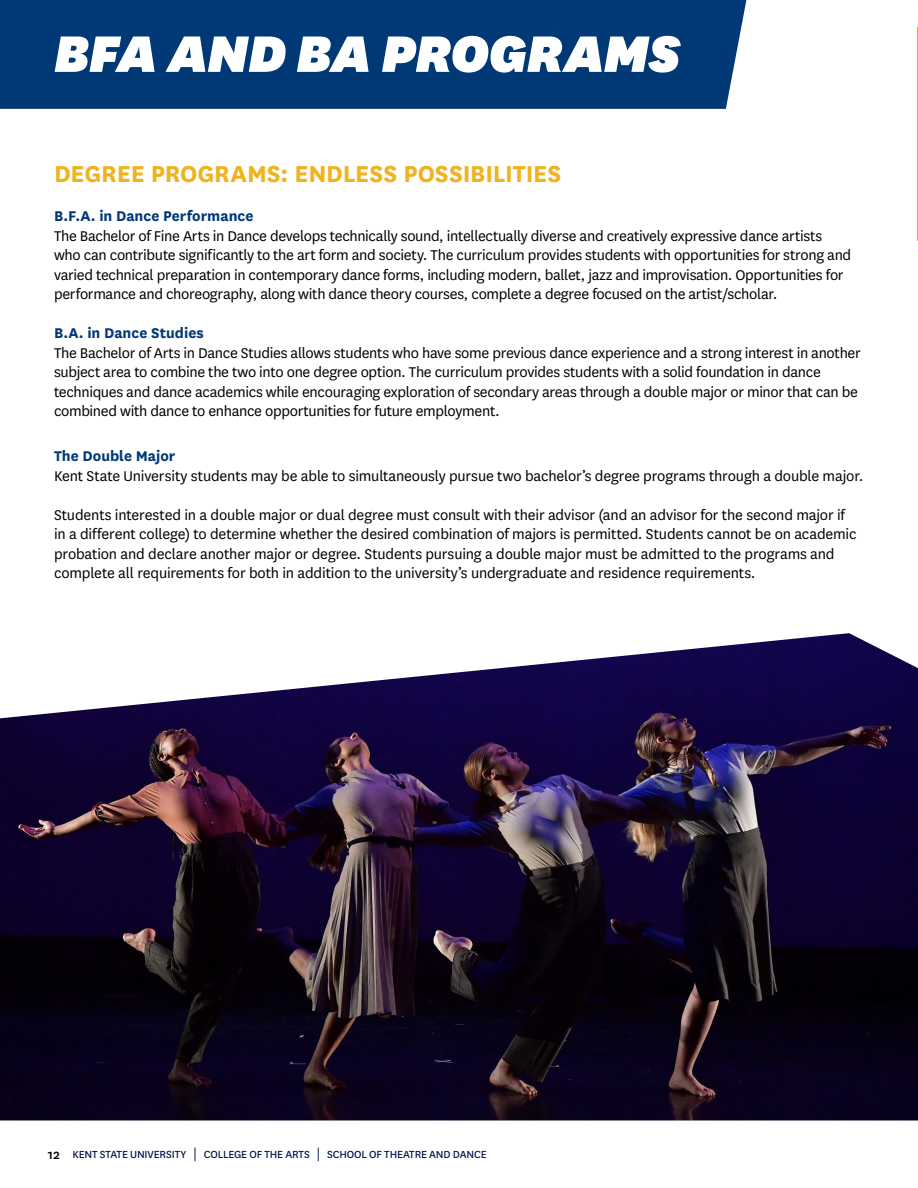
<style>
.page{position:relative;width:918px;height:1188px;background:#fff}
.page>*{position:absolute;margin:0;border:0;box-sizing:border-box;transform-origin:0 0}
.t1{font:italic 900 60px "National";letter-spacing:-.005em;color:#fff}
.t2{font:700 27px "National";letter-spacing:-.005em;color:#eeb31e}
.t3{font:16.5px/19.5px "National";letter-spacing:-.015em;color:#000}
.t4{font:700 16.5px "National";color:#003976}
.t5{font:12px "National";letter-spacing:-.01em;color:#001348}
.s1{font-weight:500;font-size:15px;color:#000}
.s2{font-size:15.6px}
</style>
<div class="page">
<div style="left:0;top:0;width:746px;height:109px;background:#003976"></div>
<img style="left:0;top:633px;width:918px;height:487px">
<h1 class="t1" style="left:54px;top:12px;width:628px">BFA AND BA PROGRAMS</h1>
<h2 class="t2" style="left:54px;top:155px;width:509px">DEGREE PROGRAMS: ENDLESS POSSIBILITIES</h2>
<p class="t4" style="left:54px;top:204px;width:201px">B.F.A. in Dance Performance</p>
<p class="t3" style="left:54px;top:225px;width:799px">The Bachelor of Fine Arts in Dance develops technically sound, intellectually diverse and creatively expressive dance artists who can contribute significantly to the art form and society. The curriculum provides students with opportunities for strong and varied technical preparation in contemporary dance forms, including modern, ballet, jazz and improvisation. Opportunities for performance and choreography, along with dance theory courses, complete a degree focused on the artist/scholar.</p>
<p class="t4" style="left:54px;top:321px;width:151px">B.A. in Dance Studies</p>
<p class="t3" style="left:54px;top:342px;width:808px">The Bachelor of Arts in Dance Studies allows students who have some previous dance experience and a strong interest in another subject area to combine the two into one degree option. The curriculum provides students with a solid foundation in dance techniques and dance academics while encouraging exploration of secondary areas through a double major or minor that can be combined with dance to enhance opportunities for future employment.</p>
<p class="t4" style="left:54px;top:444px;width:123px">The Double Major</p>
<p class="t3" style="left:54px;top:465px;width:811px">Kent State University students may be able to simultaneously pursue two bachelor’s degree programs through a double major.</p>
<p class="t3" style="left:54px;top:504px;width:804px">Students interested in a double major or dual degree must consult with their advisor (and an advisor for the second major if in a different college) to determine whether the desired combination of majors is permitted. Students cannot be on academic probation and declare another major or degree. Students pursuing a double major must be admitted to the programs and complete all requirements for both in addition to the university’s undergraduate and residence requirements.</p>
<p class="t5" style="left:48px;top:1146px;width:440px"><span class="s1">12</span> KENT STATE UNIVERSITY <span class="s2">|</span> COLLEGE OF THE ARTS <span class="s2">|</span> SCHOOL OF THEATRE AND DANCE</p>
</div>
